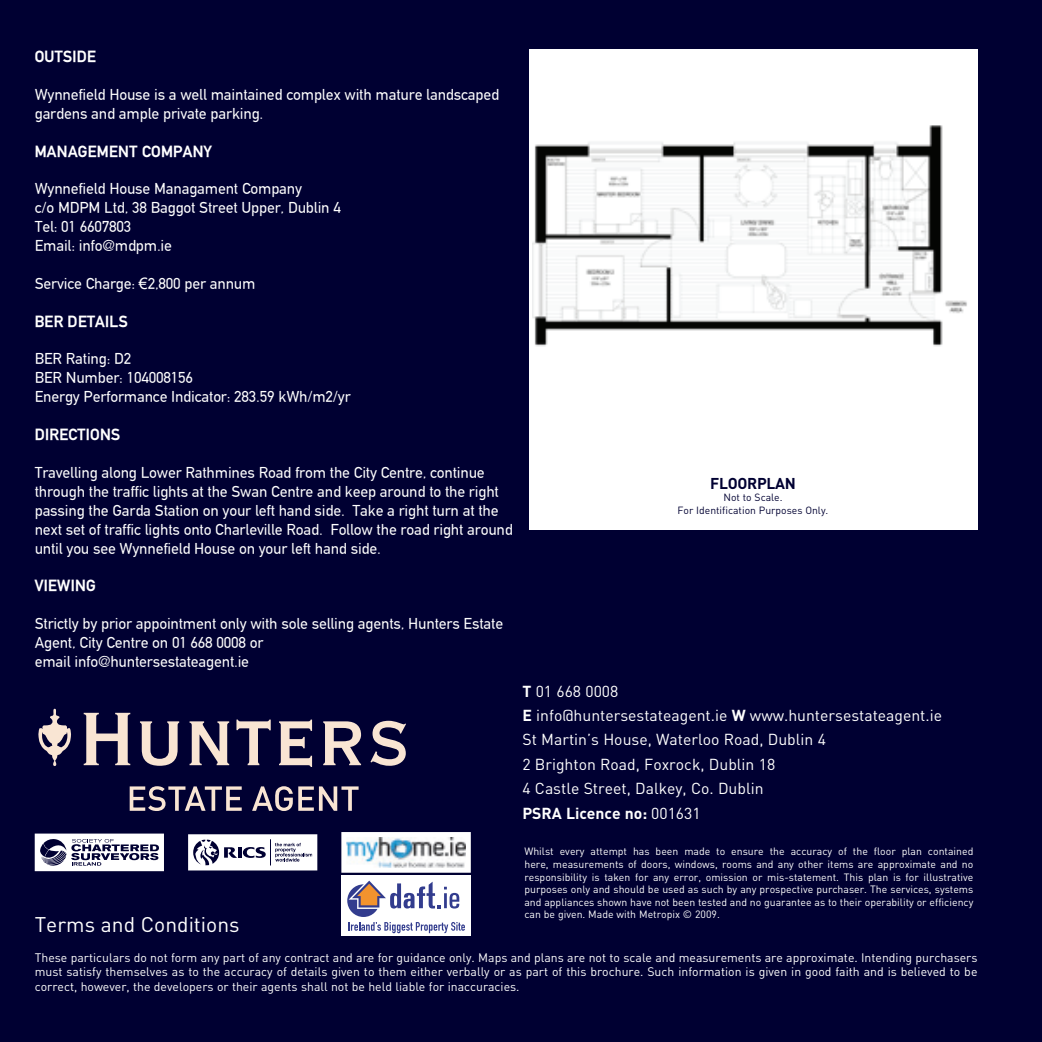
<style>
.page{position:relative;width:1042px;height:1042px;background:#000032}
.page>*{position:absolute;margin:0;border:0;box-sizing:border-box;transform-origin:0 0}
.t1{font:21px "DIN";color:#fff}
.t2{font:300 15.75px/18.9px "DIN Mittelschrift";color:#fff}
.t3{font:15.75px/24.5px "DIN";color:#fff}
.t4{font:700 15.75px "DIN Mittelschrift";color:#fff}
.t5{font:700 15.58px "DIN";letter-spacing:-.02em;color:#000032}
.t6{font:12.25px/14.7px "DIN";color:#fff;text-align:justify}
.t7{font:10.5px/12.6px "DIN";color:#fff;text-align:justify}
.t8{font:10.33px/12.4px "DIN";color:#000032;text-align:center}
.s1{font-family:"Arial";font-weight:400}
.s2{font-weight:700}
</style>
<div class="page">
<svg style="left:38px;top:709px;width:33px;height:57px"></svg>
<svg style="left:84px;top:713px;width:46px;height:52px"></svg>
<svg style="left:140px;top:721px;width:39px;height:45px"></svg>
<svg style="left:190px;top:721px;width:39px;height:44px"></svg>
<svg style="left:236px;top:719px;width:35px;height:46px"></svg>
<svg style="left:279px;top:719px;width:33px;height:48px"></svg>
<svg style="left:323px;top:721px;width:38px;height:44px"></svg>
<svg style="left:370px;top:721px;width:36px;height:45px"></svg>
<svg style="left:130px;top:786px;width:112px;height:25px"></svg>
<svg style="left:252px;top:786px;width:107px;height:25px"></svg>
<svg style="left:188px;top:834px;width:130px;height:37px;background:#d3d3db"></svg>
<svg style="left:34px;top:833px;width:130px;height:39px;background:#b8b8c6"></svg>
<div style="left:528px;top:49px;width:449px;height:481px;background:#fff"></div>
<div style="left:341px;top:876px;width:130px;height:60px;background:#fff"></div>
<div style="left:347px;top:884px;width:33px;height:33px;background:#323c8e;border-radius:50%"></div>
<svg style="left:341px;top:832px;width:130px;height:77px"></svg>
<svg style="left:348px;top:922px;width:117px;height:11px"></svg>
<img style="left:532px;top:125px;width:435px;height:222px">
<p class="t4" style="left:35px;top:47px;width:63px">OUTSIDE</p>
<p class="t2" style="left:35px;top:85px;width:466px">Wynnefield House is a well maintained complex with mature landscaped gardens and ample private parking.</p>
<p class="t4" style="left:35px;top:142px;width:179px">MANAGEMENT COMPANY</p>
<p class="t2" style="left:35px;top:179px;width:307px">Wynnefield House Managament Company<br>c/o MDPM Ltd, 38 Baggot Street Upper, Dublin 4<br>Tel: 01 6607803<br>Email: info@mdpm.ie</p>
<p class="t2" style="left:35px;top:274px;width:222px">Service Charge: <span class="s1">€</span>2,800 per annum</p>
<p class="t4" style="left:35px;top:312px;width:95px">BER DETAILS</p>
<p class="t2" style="left:35px;top:349px;width:317px">BER Rating: D2<br>BER Number: 104008156<br>Energy Performance Indicator: 283.59 kWh/m2/yr</p>
<p class="t4" style="left:35px;top:425px;width:87px">DIRECTIONS</p>
<p class="t2" style="left:35px;top:463px;width:479px">Travelling along Lower Rathmines Road from the City Centre, continue through the traffic lights at the Swan Centre and keep around to the right passing the Garda Station on your left hand side. Take a right turn at the next set of traffic lights onto Charleville Road. Follow the road right around until you see Wynnefield House on your left hand side.</p>
<p class="t4" style="left:35px;top:576px;width:63px">VIEWING</p>
<p class="t2" style="left:35px;top:614px;width:470px">Strictly by prior appointment only with sole selling agents, Hunters Estate<br>Agent, City Centre on 01 668 0008 or<br>email info@huntersestateagent.ie</p>
<p class="t5" style="left:710px;top:473px;width:87px">FLOORPLAN</p>
<p class="t8" style="left:677px;top:491px;width:152px">Not to Scale.<br>For Identification Purposes Only.</p>
<p class="t3" style="left:522px;top:678px;width:421px"><span class="s2">T</span> 01 668 0008<br><span class="s2">E</span> info@huntersestateagent.ie <span class="s2">W</span> www.huntersestateagent.ie St Martin’s House, Waterloo Road, Dublin 4<br>2 Brighton Road, Foxrock, Dublin 18<br>4 Castle Street, Dalkey, Co. Dublin<br><span class="s2">PSRA Licence no:</span> 001631</p>
<p class="t7" style="left:524px;top:845px;width:450px">Whilst every attempt has been made to ensure the accuracy of the floor plan contained here, measurements of doors, windows, rooms and any other items are approximate and no responsibility is taken for any error, omission or mis-statement. This plan is for illustrative purposes only and should be used as such by any prospective purchaser. The services, systems and appliances shown have not been tested and no guarantee as to their operability or efficiency can be given. Made with Metropix © 2009.</p>
<h1 class="t1" style="left:35px;top:911px;width:206px">Terms and Conditions</h1>
<p class="t6" style="left:35px;top:949px;width:944px">These particulars do not form any part of any contract and are for guidance only. Maps and plans are not to scale and measurements are approximate. Intending purchasers must satisfy themselves as to the accuracy of details given to them either verbally or as part of this brochure. Such information is given in good faith and is believed to be correct, however, the developers or their agents shall not be held liable for inaccuracies.</p>
</div>
